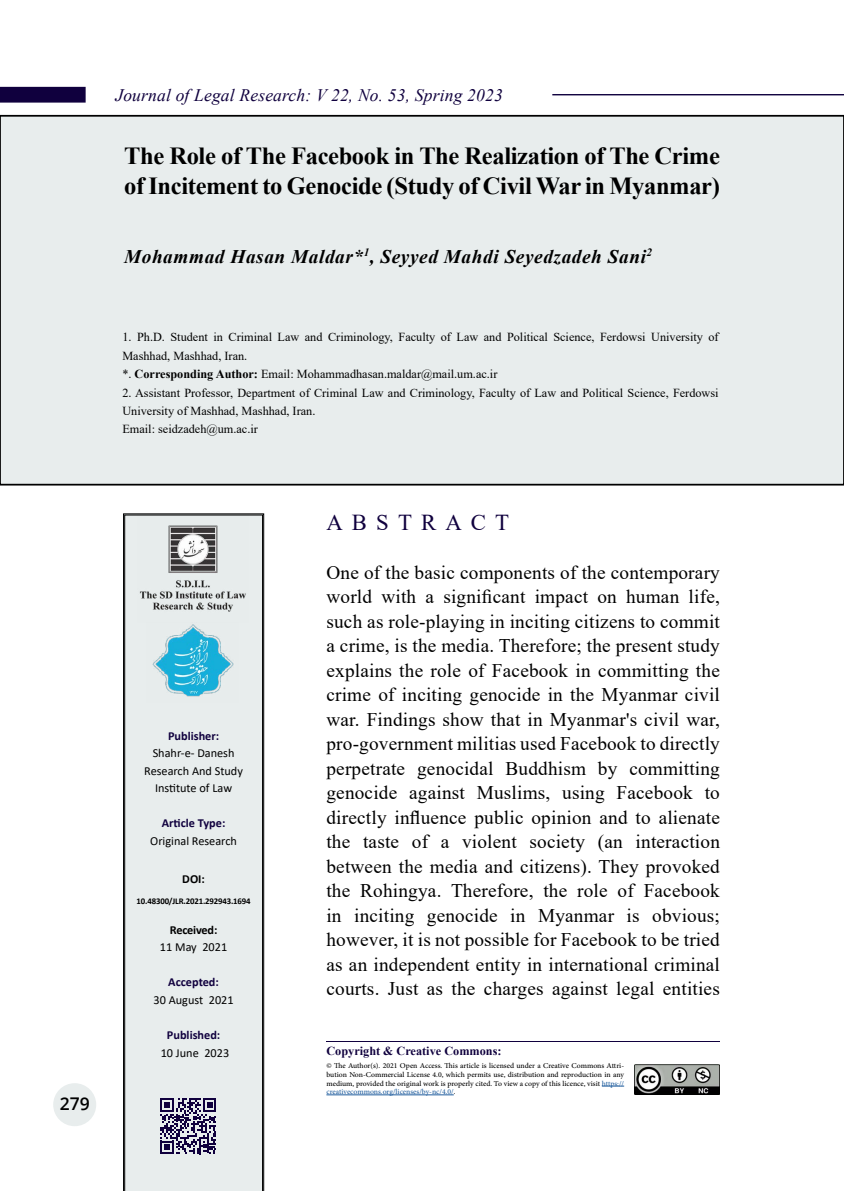
<style>
.page{position:relative;width:844px;height:1191px;background:#fff}
.page>*{position:absolute;margin:0;border:0;box-sizing:border-box;transform-origin:0 0}
.t1{font:700 24.5px/29.8px "Times New Roman";letter-spacing:-.015em;color:#000}
.t2{font:22.75px "Times New Roman";letter-spacing:.4em;color:#10003e}
.t3{font:19.25px/24.5px "Times New Roman";letter-spacing:.01em;color:#000;text-align:justify}
.t4{font:italic 700 19.25px "Times New Roman";letter-spacing:.03em;color:#000}
.t5{font:italic 17.5px "Times New Roman";letter-spacing:.01em;color:#10003e}
.t6{font:600 17.5px "Open Sans";color:#000}
.t7{font:12.25px/18.4px "Times New Roman";color:#000}
.t8{font:12.25px/17.5px "Calibri";color:#000;text-align:center}
.t9{font:700 12.25px "Calibri";color:#10003e}
.t10{font:700 12.25px "Times New Roman";color:#10003e}
.t11{font:700 12.25px "Calibri";letter-spacing:-.015em;color:#000}
.t12{font:10.5px/8.8px "Adobe Arabic";color:#000;text-align:justify}
.t13{font:700 8.75px "Calibri";letter-spacing:-.015em;color:#000}
.s1{font-weight:700}
.s2{color:#215e9e}
</style>
<div class="page">
<div style="left:53px;top:1083px;width:43px;height:43px;background:#e8eded;border-radius:50%"></div>
<div style="left:0;top:87px;width:86px;height:16px;background:#10003e"></div>
<hr style="left:552px;top:94px;width:291px;height:1px;background:#10003e">
<div style="left:0;top:116px;width:843px;height:368px;background:#e8eded"></div>
<div style="left:0;top:115px;width:843px;height:370px;border:2px solid #000"></div>
<div style="left:124px;top:515px;width:139px;height:676px;background:#e8eded"></div>
<svg style="left:601px;top:1085px;width:23px;height:1px"></svg>
<hr style="left:326px;top:1094px;width:127px;height:1px;background:#215e9e">
<hr style="left:326px;top:1041px;width:393px;height:1px;background:#10003e">
<img style="left:634px;top:1064px;width:85px;height:30px">
<img style="left:138px;top:514px;width:110px;height:108px">
<img style="left:146px;top:622px;width:92px;height:80px">
<svg style="left:160px;top:1098px;width:56px;height:56px;background:#777191"></svg>
<p class="t5" style="left:115px;top:83px;width:389px">Journal of Legal Research: V 22, No. 53, Spring 2023</p>
<p class="t1" style="left:124px;top:140px;width:597px">The Role of The Facebook in The Realization of The Crime of Incitement to Genocide (Study of Civil War in Myanmar)</p>
<p class="t4" style="left:124px;top:243px;width:529px">Mohammad Hasan Maldar*<sup>1</sup>, Seyyed Mahdi Seyedzadeh Sani<sup>2</sup></p>
<p class="t7" style="left:122px;top:328px;width:597px">1. Ph.D. Student in Criminal Law and Criminology, Faculty of Law and Political Science, Ferdowsi University of<br>Mashhad, Mashhad, Iran.<br>*. <span class="s1">Corresponding Author:</span> Email: Mohammadhasan.maldar@mail.um.ac.ir</p>
<p class="t7" style="left:122px;top:383px;width:597px">2. Assistant Professor, Department of Criminal Law and Criminology, Faculty of Law and Political Science, Ferdowsi<br>University of Mashhad, Mashhad, Iran.<br>Email: seidzadeh@um.ac.ir</p>
<p class="t6" style="left:60px;top:1092px;width:31px">279</p>
<p class="t9" style="left:168px;top:727px;width:53px">Publisher:</p>
<p class="t8" style="left:144px;top:744px;width:100px">Shahr-e- Danesh<br>Research And Study<br>Institute of Law</p>
<p class="t9" style="left:162px;top:814px;width:65px">Article Type:</p>
<p class="t8" style="left:150px;top:831px;width:88px">Original Research</p>
<p class="t11" style="left:182px;top:870px;width:24px">DOI:</p>
<p class="t13" style="left:137px;top:895px;width:115px">10.48300/JLR.2021.292943.1694</p>
<p class="t11" style="left:170px;top:921px;width:49px">Received:</p>
<p class="t8" style="left:160px;top:938px;width:69px">11 May 2021</p>
<p class="t9" style="left:168px;top:973px;width:52px">Accepted:</p>
<p class="t8" style="left:153px;top:990px;width:82px">30 August 2021</p>
<p class="t9" style="left:167px;top:1026px;width:55px">Published:</p>
<p class="t8" style="left:161px;top:1043px;width:70px">10 June 2023</p>
<p class="t2" style="left:326px;top:506px;width:184px">ABSTRACT</p>
<p class="t3" style="left:326px;top:559px;width:395px">One of the basic components of the contemporary world with a significant impact on human life, such as role-playing in inciting citizens to commit a crime, is the media. Therefore; the present study explains the role of Facebook in committing the crime of inciting genocide in the Myanmar civil war. Findings show that in Myanmar's civil war, pro-government militias used Facebook to directly perpetrate genocidal Buddhism by committing genocide against Muslims, using Facebook to directly influence public opinion and to alienate the taste of a violent society (an interaction between the media and citizens). They provoked the Rohingya. Therefore, the role of Facebook in inciting genocide in Myanmar is obvious; however, it is not possible for Facebook to be tried as an independent entity in international criminal courts. Just as the charges against legal entities</p>
<p class="t10" style="left:326px;top:1042px;width:176px">Copyright &amp; Creative Commons:</p>
<p class="t12" style="left:326px;top:1060px;width:299px">© The Author(s). 2021 Open Access. This article is licensed under a Creative Commons Attri&shy;bution Non-Commercial License 4.0, which permits use, distribution and reproduction in any medium, provided the original work is properly cited. To view a copy of this licence, visit <span class="s2">https:// creativecommons.org/licenses/by-nc/4.0/</span>.</p>
</div>
